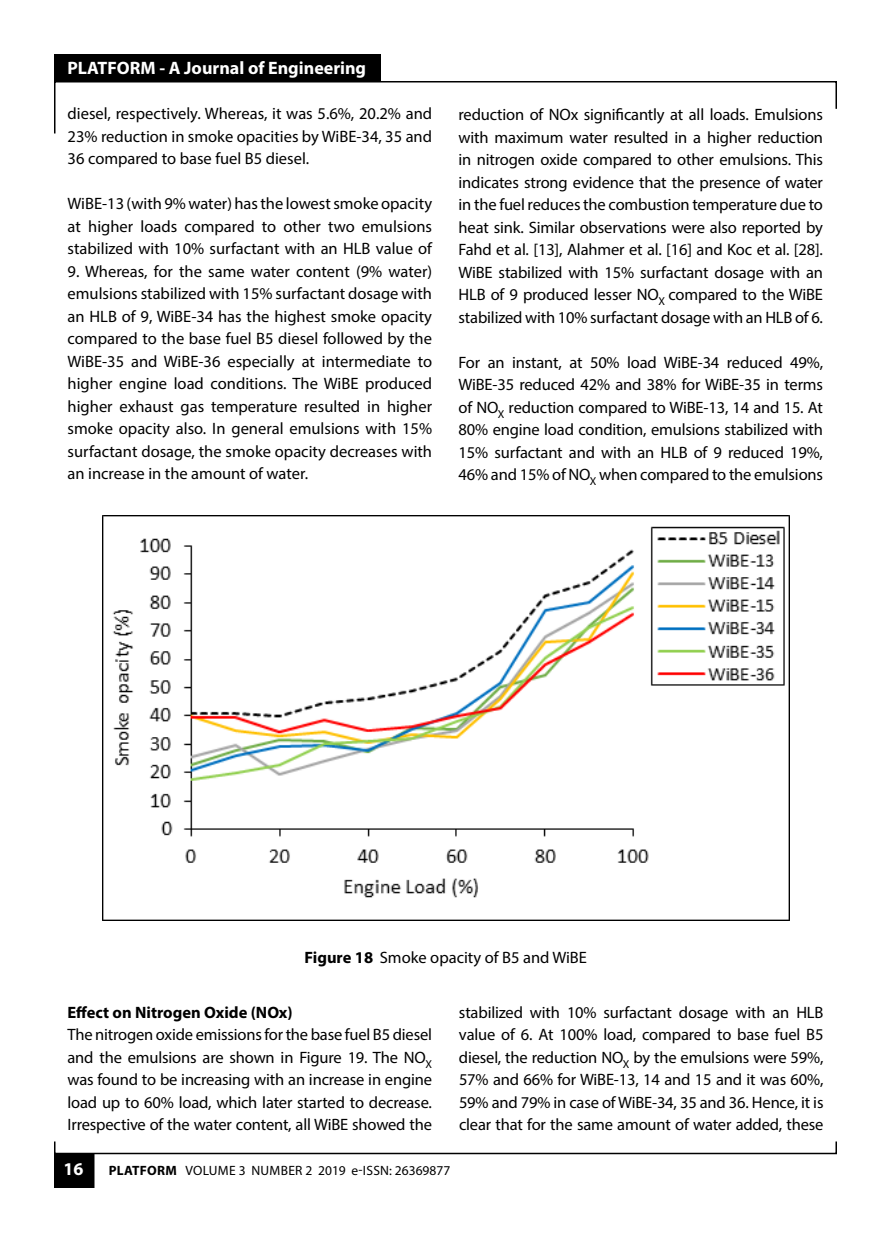
<style>
.page{position:relative;width:891px;height:1242px;background:#fff}
.page>*{position:absolute;margin:0;border:0;box-sizing:border-box;transform-origin:0 0}
.t1{font:700 18px "Myriad Pro";color:#fff}
.t2{font:16.5px/22.5px "Myriad Pro";letter-spacing:-.01em;color:#000;text-align:justify}
.t3{font:700 16.5px "Myriad Pro";color:#000}
.t4{font:13.5px "Myriad Pro";letter-spacing:.02em;color:#000}
.s1{font-weight:700}
</style>
<div class="page">
<div style="left:55px;top:1148px;width:39px;height:39px;background:#000"></div>
<div style="left:54px;top:1148px;width:40px;height:40px;border:2px solid #000"></div>
<div style="left:55px;top:1142px;width:781px;height:12px;background:#fff"></div>
<div style="left:54px;top:1141px;width:783px;height:13px;border:2px solid #000"></div>
<svg style="left:54px;top:80px;width:783px;height:54px"></svg>
<div style="left:54px;top:54px;width:326px;height:27px;background:#000"></div>
<img style="left:102px;top:515px;width:687px;height:406px">
<p class="t1" style="left:68px;top:56px;width:300px">PLATFORM - A Journal of Engineering</p>
<p class="t2" style="left:68px;top:102px;width:366px">diesel, respectively. Whereas, it was 5.6%, 20.2% and 23% reduction in smoke opacities by WiBE-34, 35 and 36 compared to base fuel B5 diesel.</p>
<p class="t2" style="left:68px;top:192px;width:366px">WiBE-13 (with 9% water) has the lowest smoke opacity at higher loads compared to other two emulsions stabilized with 10% surfactant with an HLB value of</p>
<p class="t2" style="left:68px;top:260px;width:366px">9. Whereas, for the same water content (9% water) emulsions stabilized with 15% surfactant dosage with an HLB of 9, WiBE-34 has the highest smoke opacity compared to the base fuel B5 diesel followed by the WiBE-35 and WiBE-36 especially at intermediate to higher engine load conditions. The WiBE produced higher exhaust gas temperature resulted in higher smoke opacity also. In general emulsions with 15% surfactant dosage, the smoke opacity decreases with an increase in the amount of water.</p>
<p class="t2" style="left:459px;top:103px;width:366px">reduction of NOx significantly at all loads. Emulsions with maximum water resulted in a higher reduction in nitrogen oxide compared to other emulsions. This indicates strong evidence that the presence of water in the fuel reduces the combustion temperature due to heat sink. Similar observations were also reported by Fahd et al. [13], Alahmer et al. [16] and Koc et al. [28].<br>WiBE stabilized with 15% surfactant dosage with an HLB of 9 produced lesser NO<sub>X</sub> compared to the WiBE stabilized with 10% surfactant dosage with an HLB of 6.</p>
<p class="t2" style="left:459px;top:351px;width:366px">For an instant, at 50% load WiBE-34 reduced 49%, WiBE-35 reduced 42% and 38% for WiBE-35 in terms of NO<sub>X</sub> reduction compared to WiBE-13, 14 and 15. At 80% engine load condition, emulsions stabilized with 15% surfactant and with an HLB of 9 reduced 19%, 46% and 15% of NO<sub>X</sub> when compared to the emulsions</p>
<p class="t2" style="left:305px;top:946px;width:284px"><span class="s1">Figure 18</span> Smoke opacity of B5 and WiBE</p>
<p class="t3" style="left:68px;top:1002px;width:227px">Effect on Nitrogen Oxide (NOx)</p>
<p class="t2" style="left:67px;top:1023px;width:366px">The nitrogen oxide emissions for the base fuel B5 diesel and the emulsions are shown in Figure 19. The NO<sub>X </sub>was found to be increasing with an increase in engine load up to 60% load, which later started to decrease.<br>Irrespective of the water content, all WiBE showed the</p>
<p class="t2" style="left:459px;top:1001px;width:366px">stabilized with 10% surfactant dosage with an HLB value of 6. At 100% load, compared to base fuel B5 diesel, the reduction NO<sub>X</sub> by the emulsions were 59%, 57% and 66% for WiBE-13, 14 and 15 and it was 60%, 59% and 79% in case of WiBE-34, 35 and 36. Hence, it is clear that for the same amount of water added, these</p>
<p class="t1" style="left:63px;top:1157px;width:21px">16</p>
<p class="t4" style="left:109px;top:1163px;width:343px"><span class="s1">PLATFORM</span> VOLUME 3 NUMBER 2 2019 e-ISSN: 26369877</p>
</div>
